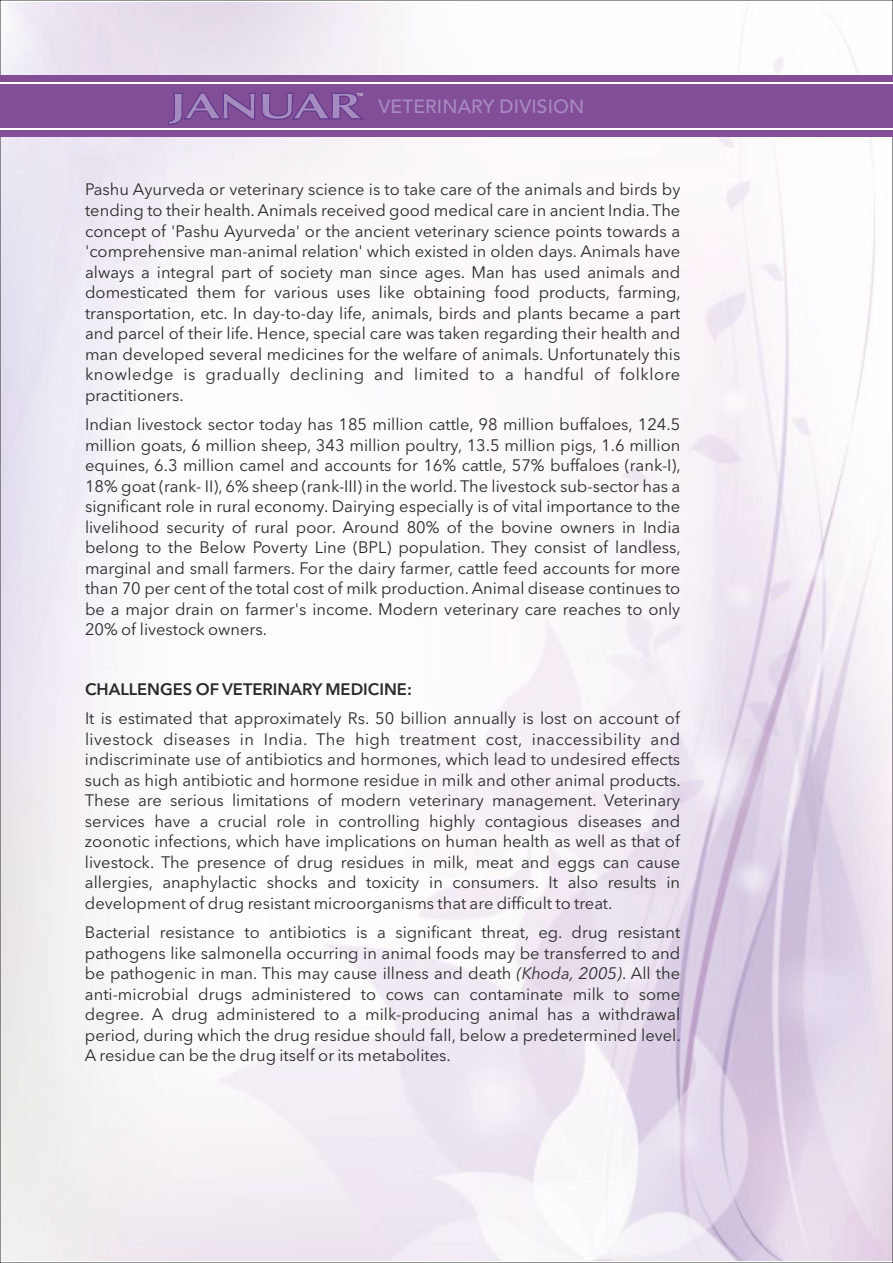
<style>
.page{position:relative;width:893px;height:1263px;background:#fff}
.page>*{position:absolute;margin:0;border:0;box-sizing:border-box;transform-origin:0 0}
.t1{font:500 19.05px "Avenir LT";letter-spacing:.01em;color:#a68bc0}
.t2{font:16.5px/20.5px "Avenir Next LT Pro";color:#2b2a29;text-align:justify}
.t3{font:600 16.5px "Avenir Next LT Pro";color:#2b2a29}
.t4{font:4.2px "Arial";color:#fefefe}
.s1{font-family:"Optima LT";font-weight:600;font-size:35.7px;color:#61398b}
.s2{font-style:italic}
</style>
<div class="page">
<img style="left:2px;top:2px;width:889px;height:1259px">
<div style="left:0;top:75px;width:893px;height:62px;background:#834e98"></div>
<hr style="left:0;top:82px;width:893px;height:2px;background:#fefefe">
<hr style="left:0;top:129px;width:893px;height:1px;background:#fefefe">
<p class="t1" style="left:170px;top:99px;width:416px"><span class="s1">JANUAR</span> VETERINARY DIVISION</p>
<p class="t4" style="left:357px;top:93px;width:8px">TM</p>
<p class="t2" style="left:85px;top:181px;width:597px">Pashu Ayurveda or veterinary science is to take care of the animals and birds by tending to their health. Animals received good medical care in ancient India. The concept of 'Pashu Ayurveda' or the ancient veterinary science points towards a 'comprehensive man-animal relation' which existed in olden days. Animals have always a integral part of society man since ages. Man has used animals and domesticated them for various uses like obtaining food products, farming, transportation, etc. In day-to-day life, animals, birds and plants became a part and parcel of their life. Hence, special care was taken regarding their health and man developed several medicines for the welfare of animals. Unfortunately this knowledge is gradually declining and limited to a handful of folklore practitioners.</p>
<p class="t2" style="left:85px;top:416px;width:597px">Indian livestock sector today has 185 million cattle, 98 million buffaloes, 124.5 million goats, 6 million sheep, 343 million poultry, 13.5 million pigs, 1.6 million equines, 6.3 million camel and accounts for 16% cattle, 57% buffaloes (rank-I), 18% goat (rank- II), 6% sheep (rank-III) in the world. The livestock sub-sector has a significant role in rural economy. Dairying especially is of vital importance to the livelihood security of rural poor. Around 80% of the bovine owners in India belong to the Below Poverty Line (BPL) population. They consist of landless, marginal and small farmers. For the dairy farmer, cattle feed accounts for more than 70 per cent of the total cost of milk production. Animal disease continues to be a major drain on farmer's income. Modern veterinary care reaches to only 20% of livestock owners.</p>
<p class="t3" style="left:85px;top:682px;width:328px">CHALLENGES OF VETERINARY MEDICINE:</p>
<p class="t2" style="left:85px;top:709px;width:597px">It is estimated that approximately Rs. 50 billion annually is lost on account of livestock diseases in India. The high treatment cost, inaccessibility and indiscriminate use of antibiotics and hormones, which lead to undesired effects such as high antibiotic and hormone residue in milk and other animal products.<br>These are serious limitations of modern veterinary management. Veterinary services have a crucial role in controlling highly contagious diseases and zoonotic infections, which have implications on human health as well as that of livestock. The presence of drug residues in milk, meat and eggs can cause allergies, anaphylactic shocks and toxicity in consumers. It also results in development of drug resistant microorganisms that are difficult to treat.</p>
<p class="t2" style="left:85px;top:924px;width:597px">Bacterial resistance to antibiotics is a significant threat, eg. drug resistant pathogens like salmonella occurring in animal foods may be transferred to and be pathogenic in man. This may cause illness and death <span class="s2">(Khoda, 2005)</span>. All the anti-microbial drugs administered to cows can contaminate milk to some degree. A drug administered to a milk-producing animal has a withdrawal period, during which the drug residue should fall, below a predetermined level.<br>A residue can be the drug itself or its metabolites.</p>
</div>
